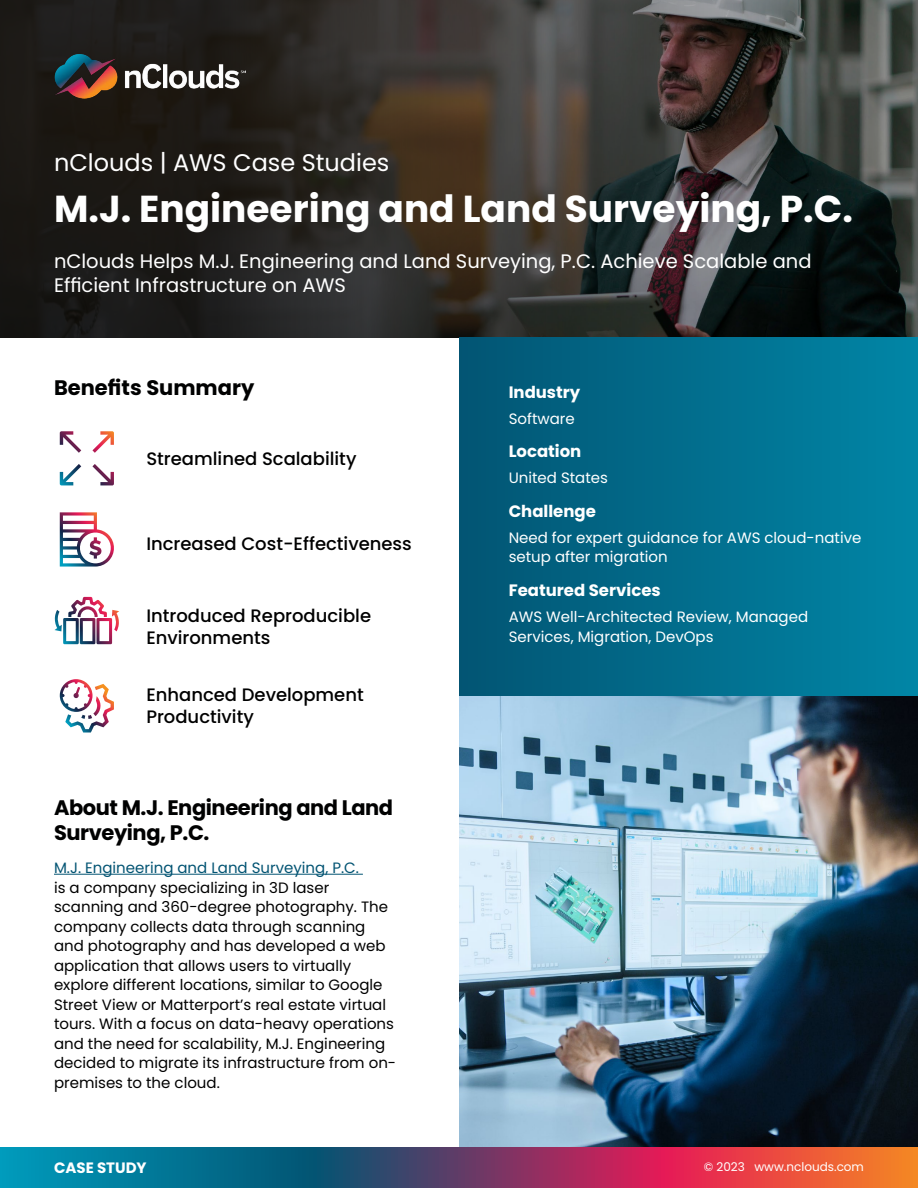
<style>
.page{position:relative;width:918px;height:1188px;background:#fff}
.page>*{position:absolute;margin:0;border:0;box-sizing:border-box;transform-origin:0 0}
.t1{font:700 37.5px "Poppins";color:#fff}
.t2{font:24px "Poppins";color:#fff}
.t3{font:700 21px/25.2px "Poppins";letter-spacing:-.02em;color:#000101}
.t4{font:700 21px "Poppins";color:#000101}
.t5{font:19.5px/23.4px "Poppins";color:#fff}
.t6{font:500 18px/21.6px "Poppins";color:#000101}
.t7{font:700 16.5px "Poppins";color:#fff}
.t8{font:15px/19.5px "Poppins";color:#000101}
.t9{font:15px/19.5px "Poppins";color:#fff}
.t10{font:15px "Poppins";color:#035473}
.t11{font:700 15px "Poppins";color:#fff}
.t12{font:12px "Poppins";color:#fff}
</style>
<div class="page">
<img style="left:459px;top:696px;width:459px;height:451px">
<svg style="left:0;top:0;width:918px;height:338px;background:#2f2d2a"></svg>
<hr style="left:54px;top:874px;width:309px;height:1px;background:#035473">
<img style="left:54px;top:54px;width:191px;height:45px">
<svg style="left:0;top:1147px;width:918px;height:41px;background:#6d546b"></svg>
<svg style="left:60px;top:431px;width:54px;height:54px"></svg>
<svg style="left:60px;top:512px;width:54px;height:55px"></svg>
<svg style="left:60px;top:679px;width:54px;height:54px"></svg>
<svg style="left:54px;top:597px;width:65px;height:47px"></svg>
<div style="left:459px;top:338px;width:459px;height:358px;background:linear-gradient(to right,#025573,#0186a6)"></div>
<h2 class="t2" style="left:54px;top:149px;width:337px">nClouds | AWS Case Studies</h2>
<h1 class="t1" style="left:54px;top:187px;width:801px">M.J. Engineering and Land Surveying, P.C.</h1>
<h3 class="t5" style="left:54px;top:250px;width:759px">nClouds Helps M.J. Engineering and Land Surveying, P.C. Achieve Scalable and<br>Efficient Infrastructure on AWS</h3>
<h3 class="t4" style="left:54px;top:375px;width:202px">Benefits Summary</h3>
<p class="t6" style="left:146px;top:448px;width:212px">Streamlined Scalability</p>
<p class="t6" style="left:146px;top:533px;width:267px">Increased Cost-Effectiveness</p>
<p class="t6" style="left:146px;top:605px;width:226px">Introduced Reproducible<br>Environments</p>
<p class="t6" style="left:146px;top:684px;width:219px">Enhanced Development<br>Productivity</p>
<h3 class="t3" style="left:54px;top:795px;width:341px">About M.J. Engineering and Land<br>Surveying, P.C.</h3>
<p class="t10" style="left:54px;top:859px;width:306px">M.J. Engineering and Land Surveying, P.C.</p>
<p class="t8" style="left:54px;top:878px;width:344px">is a company specializing in 3D laser scanning and 360-degree photography. The company collects data through scanning and photography and has developed a web application that allows users to virtually explore different locations, similar to Google Street View or Matterport’s real estate virtual tours. With a focus on data-heavy operations and the need for scalability, M.J. Engineering decided to migrate its infrastructure from on&shy;premises to the cloud.</p>
<p class="t7" style="left:509px;top:382px;width:73px">Industry</p>
<p class="t9" style="left:509px;top:409px;width:68px">Software</p>
<p class="t7" style="left:509px;top:442px;width:74px">Location</p>
<p class="t9" style="left:509px;top:468px;width:101px">United States</p>
<p class="t7" style="left:509px;top:501px;width:89px">Challenge</p>
<p class="t9" style="left:509px;top:528px;width:354px">Need for expert guidance for AWS cloud-native setup after migration</p>
<p class="t7" style="left:509px;top:580px;width:154px">Featured Services</p>
<p class="t9" style="left:509px;top:607px;width:301px">AWS Well-Architected Review, Managed<br>Services, Migration, DevOps</p>
<p class="t11" style="left:54px;top:1159px;width:94px">CASE STUDY</p>
<p class="t12" style="left:704px;top:1160px;width:162px">© 2023 www.nclouds.com</p>
</div>
